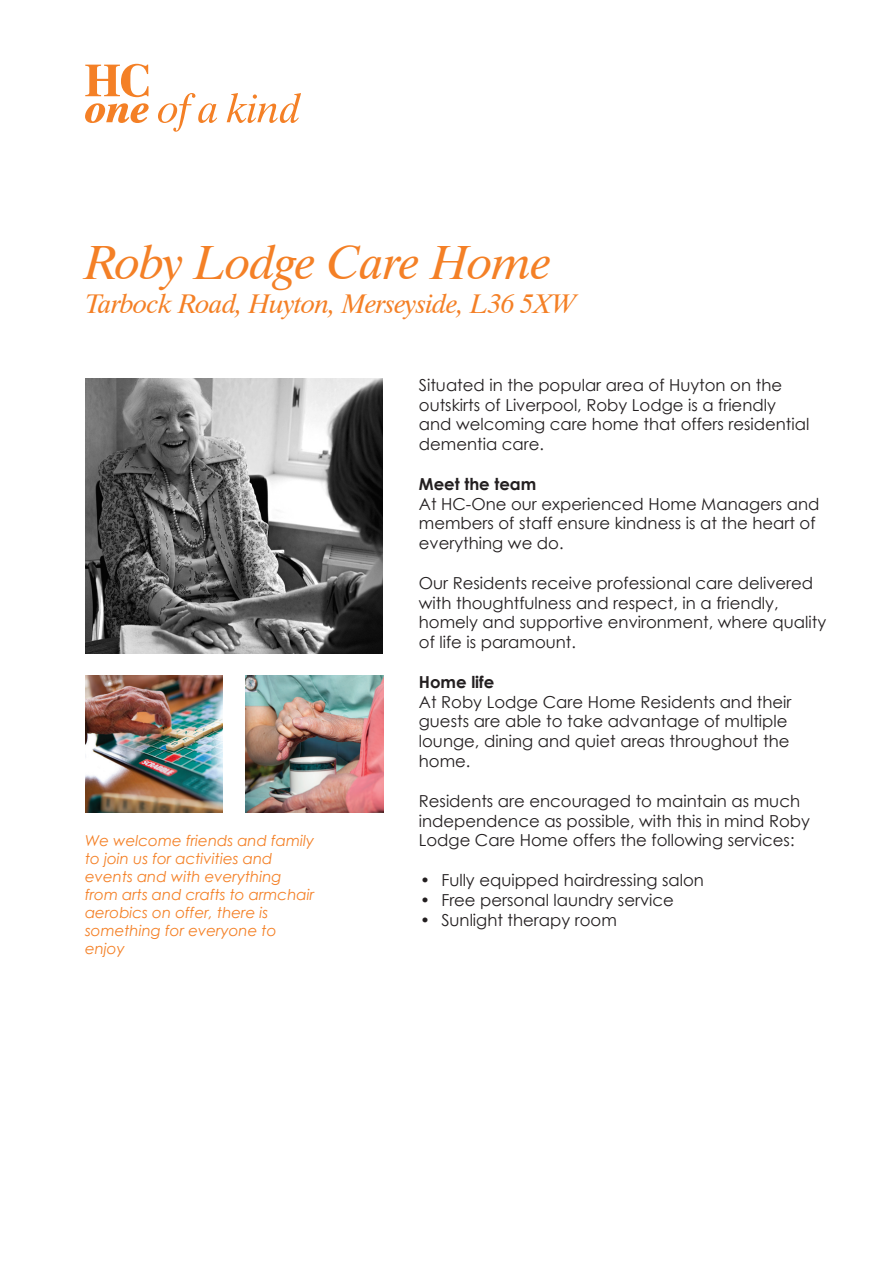
<style>
.page{position:relative;width:893px;height:1263px;background:#fff}
.page>*{position:absolute;margin:0;border:0;box-sizing:border-box;transform-origin:0 0}
.t1{font:italic 48px "Dutch 801 BT";letter-spacing:-.01em;color:#f48026}
.t2{font:italic 27px "Dutch 801 BT";letter-spacing:-.015em;color:#f48026}
.Body{font:16.5px/19.8px "Century Gothic";color:#231f20}
.bullet{font:16.5px "Century Gothic";color:#231f20}
.Sub_head{font:700 16.5px "Century Gothic";color:#231f20}
.Body-2{font:italic 15px/18px "Century Gothic";color:#f48026}
</style>
<div class="page">
<img style="left:85px;top:379px;width:298px;height:274px">
<img style="left:245px;top:675px;width:138px;height:138px">
<img style="left:85px;top:675px;width:138px;height:138px">
<svg style="left:85px;top:64px;width:63px;height:33px"></svg>
<svg style="left:85px;top:103px;width:64px;height:20px"></svg>
<svg style="left:158px;top:93px;width:59px;height:39px"></svg>
<svg style="left:227px;top:93px;width:74px;height:30px"></svg>
<p class="t1" style="left:85px;top:233px;width:469px">Roby Lodge Care Home</p>
<p class="t2" style="left:85px;top:287px;width:492px">Tarbock Road, Huyton, Merseyside, L36 5XW</p>
<p class="Body-2" style="left:85px;top:831px;width:231px">We welcome friends and family to join us for activities and events and with everything from arts and crafts to armchair aerobics on offer, there is something for everyone to enjoy</p>
<p class="Body" style="left:419px;top:375px;width:392px">Situated in the popular area of Huyton on the outskirts of Liverpool, Roby Lodge is a friendly and welcoming care home that offers residential dementia care.</p>
<p class="Sub_head" style="left:419px;top:473px;width:119px">Meet the team</p>
<p class="Body" style="left:419px;top:494px;width:402px">At HC-One our experienced Home Managers and members of staff ensure kindness is at the heart of everything we do.</p>
<p class="Body" style="left:419px;top:573px;width:409px">Our Residents receive professional care delivered with thoughtfulness and respect, in a friendly, homely and supportive environment, where quality of life is paramount.</p>
<p class="Sub_head" style="left:419px;top:671px;width:77px">Home life</p>
<p class="Body" style="left:419px;top:692px;width:374px">At Roby Lodge Care Home Residents and their guests are able to take advantage of multiple lounge, dining and quiet areas throughout the home.</p>
<p class="Body" style="left:419px;top:791px;width:393px">Residents are encouraged to maintain as much independence as possible, with this in mind Roby<br>Lodge Care Home offers the following services:</p>
<p class="bullet" style="left:420px;top:870px;width:285px">• Fully equipped hairdressing salon</p>
<p class="bullet" style="left:420px;top:890px;width:255px">• Free personal laundry service</p>
<p class="bullet" style="left:420px;top:909px;width:198px">• Sunlight therapy room</p>
</div>
